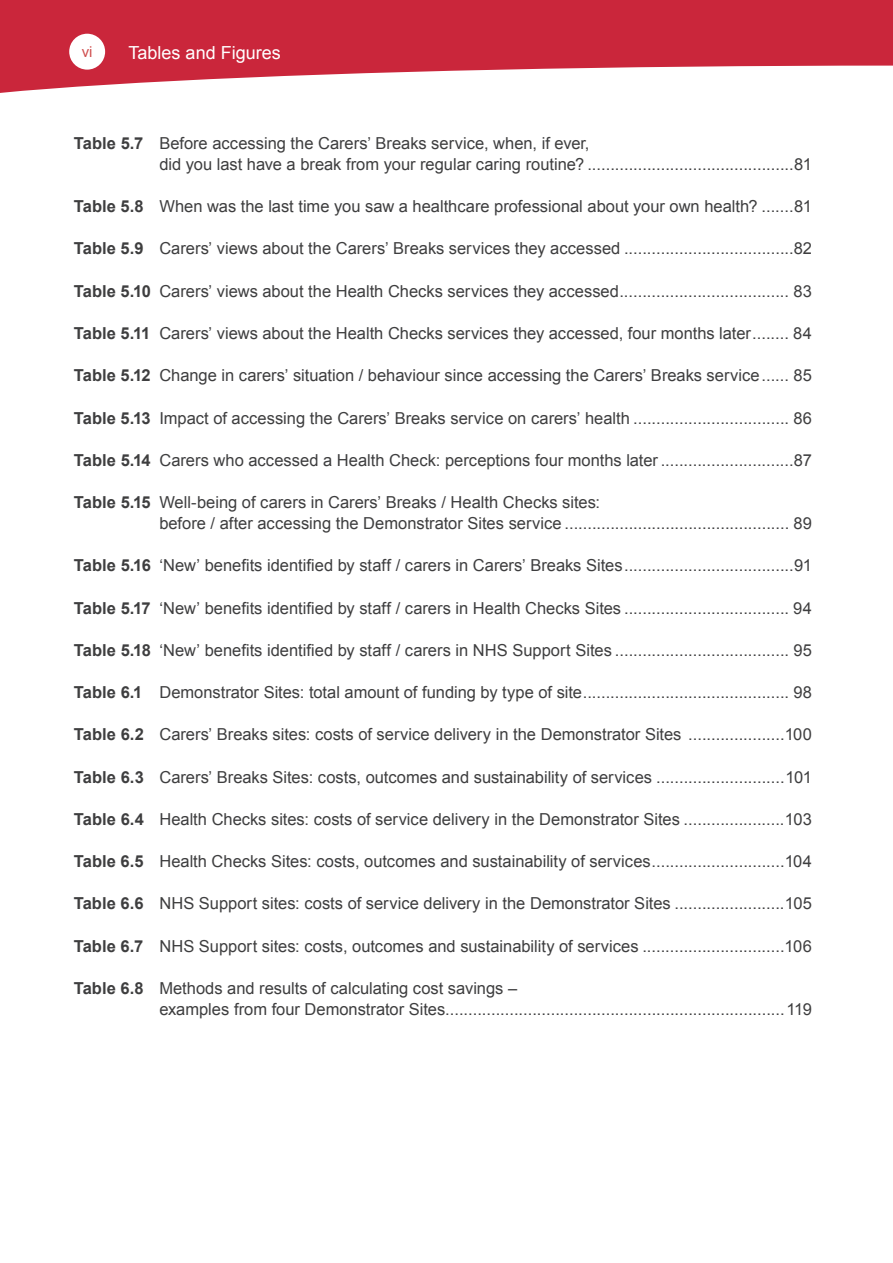
<style>
.page{position:relative;width:893px;height:1263px;background:#fff}
.page>*{position:absolute;margin:0;border:0;box-sizing:border-box;transform-origin:0 0}
.t1{font:18px "Arial";color:#fff}
.t2{font:16.5px/21px "Arial";color:#3e3e3f}
.t3{font:15px "Arial";color:#cf4e4e}
.s1{font-weight:700}
</style>
<div class="page">
<div style="left:0;top:0;width:893px;height:138px;background:#ca263b"></div>
<div style="left:69px;top:34px;width:36px;height:36px;background:#fff;border-radius:50%"></div>
<svg style="left:0;top:66px;width:893px;height:72px;background:#f9e8ea"></svg>
<p class="t3" style="left:82px;top:42px;width:12px">vi</p>
<p class="t1" style="left:129px;top:41px;width:154px">Tables and Figures</p>
<p class="t2" style="left:159px;top:133px;width:654px;text-indent:-85px"><span class="s1">Table 5.7</span> Before accessing the Carers’ Breaks service, when, if ever,<br>did you last have a break from your regular caring routine? .............................................81</p>
<p class="t2" style="left:74px;top:196px;width:739px"><span class="s1">Table 5.8</span> When was the last time you saw a healthcare professional about your own health? .......81</p>
<p class="t2" style="left:74px;top:238px;width:739px"><span class="s1">Table 5.9</span> Carers’ views about the Carers’ Breaks services they accessed .....................................82</p>
<p class="t2" style="left:74px;top:281px;width:739px"><span class="s1">Table 5.10</span> Carers’ views about the Health Checks services they accessed..................................... 83</p>
<p class="t2" style="left:74px;top:323px;width:739px"><span class="s1">Table 5.11</span> Carers’ views about the Health Checks services they accessed, four months later........ 84</p>
<p class="t2" style="left:74px;top:365px;width:739px"><span class="s1">Table 5.12</span> Change in carers’ situation / behaviour since accessing the Carers’ Breaks service...... 85</p>
<p class="t2" style="left:74px;top:407px;width:740px"><span class="s1">Table 5.13</span> Impact of accessing the Carers’ Breaks service on carers’ health .................................. 86</p>
<p class="t2" style="left:74px;top:450px;width:740px"><span class="s1">Table 5.14</span> Carers who accessed a Health Check: perceptions four months later .............................87</p>
<p class="t2" style="left:159px;top:492px;width:654px;text-indent:-86px"><span class="s1">Table 5.15</span> Well-being of carers in Carers’ Breaks / Health Checks sites:<br>before / after accessing the Demonstrator Sites service ................................................. 89</p>
<p class="t2" style="left:74px;top:555px;width:739px"><span class="s1">Table 5.16</span> ‘New’ benefits identified by staff / carers in Carers’ Breaks Sites.....................................91</p>
<p class="t2" style="left:74px;top:597px;width:739px"><span class="s1">Table 5.17</span> ‘New’ benefits identified by staff / carers in Health Checks Sites .................................... 94</p>
<p class="t2" style="left:74px;top:640px;width:739px"><span class="s1">Table 5.18</span> ‘New’ benefits identified by staff / carers in NHS Support Sites ...................................... 95</p>
<p class="t2" style="left:74px;top:682px;width:739px"><span class="s1">Table 6.1</span> Demonstrator Sites: total amount of funding by type of site............................................. 98</p>
<p class="t2" style="left:74px;top:724px;width:739px"><span class="s1">Table 6.2</span> Carers’ Breaks sites: costs of service delivery in the Demonstrator Sites .....................100</p>
<p class="t2" style="left:74px;top:766px;width:739px"><span class="s1">Table 6.3</span> Carers’ Breaks Sites: costs, outcomes and sustainability of services ............................101</p>
<p class="t2" style="left:74px;top:809px;width:739px"><span class="s1">Table 6.4</span> Health Checks sites: costs of service delivery in the Demonstrator Sites ......................103</p>
<p class="t2" style="left:74px;top:851px;width:739px"><span class="s1">Table 6.5</span> Health Checks Sites: costs, outcomes and sustainability of services.............................104</p>
<p class="t2" style="left:74px;top:893px;width:739px"><span class="s1">Table 6.6</span> NHS Support sites: costs of service delivery in the Demonstrator Sites ........................105</p>
<p class="t2" style="left:74px;top:935px;width:739px"><span class="s1">Table 6.7</span> NHS Support sites: costs, outcomes and sustainability of services ...............................106</p>
<p class="t2" style="left:159px;top:978px;width:649px;text-indent:-85px"><span class="s1">Table 6.8</span> Methods and results of calculating cost savings –<br>examples from four Demonstrator Sites..........................................................................119.</p>
</div>
